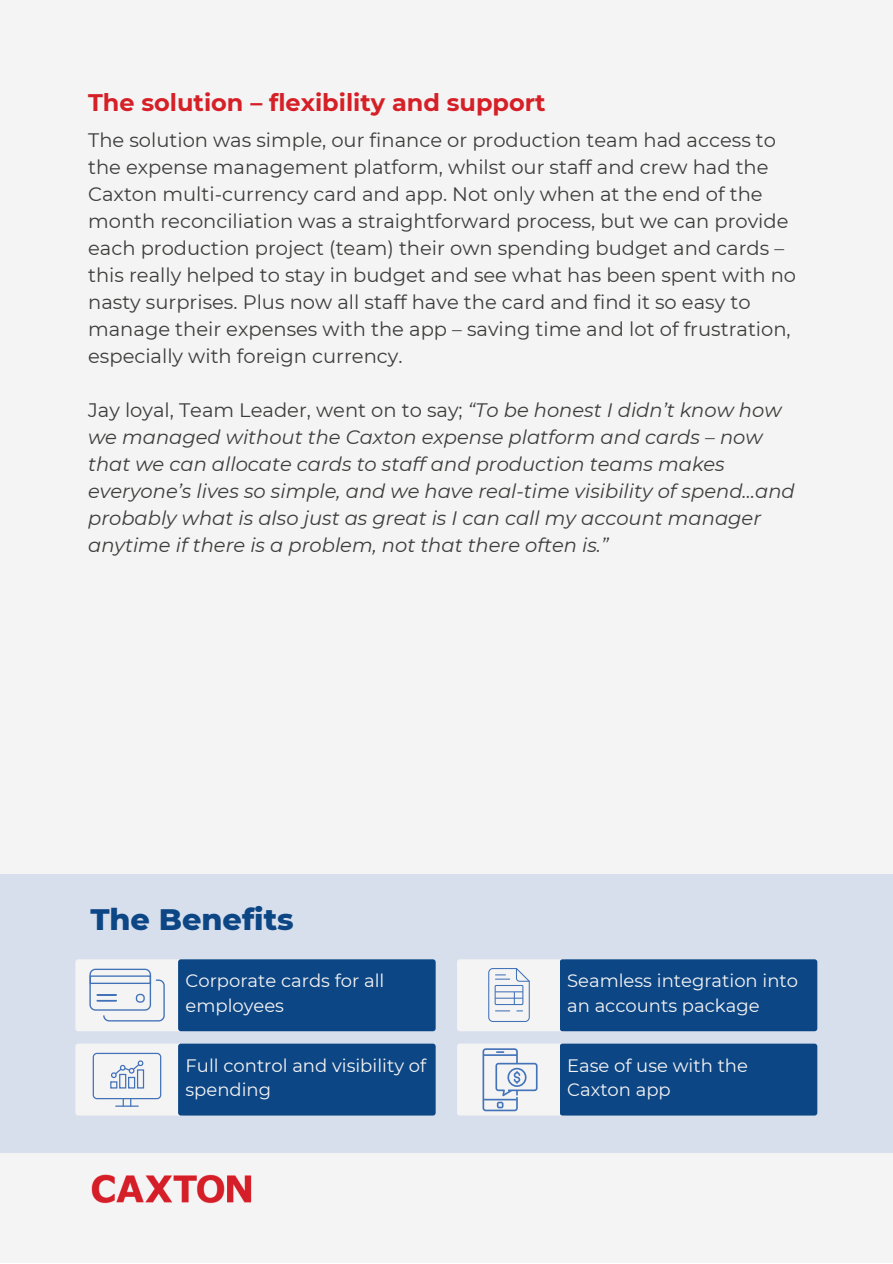
<style>
.page{position:relative;width:893px;height:1264px;background:#fff}
.page>*{position:absolute;margin:0;border:0;box-sizing:border-box;transform-origin:0 0}
.t1{font:800 30.3px "Montserrat";color:#0c4685}
.t2{font:700 24px "Montserrat";color:#d52027}
.t3{font:19.5px/27px "Montserrat";color:#3d3d3c}
.t4{font:italic 19.5px/27px "Montserrat";color:#3d3d3c}
.t5{font:18px/24.8px "Montserrat";color:#f5f4f4}
.s1{font-style:normal}
</style>
<div class="page">
<div style="left:0;top:0;width:892px;height:1262px;background:#f5f4f4"></div>
<img style="left:91px;top:1174px;width:160px;height:30px">
<div style="left:0;top:874px;width:892px;height:278px;background:#d8dfec"></div>
<div style="left:75px;top:959px;width:110px;height:72px;background:#f5f4f4;border-radius:3px"></div>
<div style="left:178px;top:959px;width:257px;height:72px;background:#0c4685;border-radius:3px"></div>
<svg style="left:89px;top:968px;width:76px;height:53px"></svg>
<div style="left:75px;top:1043px;width:110px;height:72px;background:#f5f4f4;border-radius:3px"></div>
<div style="left:178px;top:1043px;width:257px;height:72px;background:#0c4685;border-radius:3px"></div>
<svg style="left:93px;top:1052px;width:68px;height:54px"></svg>
<div style="left:457px;top:959px;width:110px;height:72px;background:#f5f4f4;border-radius:3px"></div>
<div style="left:559px;top:959px;width:258px;height:72px;background:#0c4685;border-radius:3px"></div>
<svg style="left:488px;top:968px;width:41px;height:54px"></svg>
<div style="left:457px;top:1043px;width:110px;height:72px;background:#f5f4f4;border-radius:3px"></div>
<div style="left:559px;top:1043px;width:258px;height:72px;background:#0c4685;border-radius:3px"></div>
<svg style="left:482px;top:1048px;width:55px;height:63px"></svg>
<p class="t2" style="left:88px;top:88px;width:459px">The solution – flexibility and support</p>
<p class="t3" style="left:88px;top:127px;width:709px">The solution was simple, our finance or production team had access to the expense management platform, whilst our staff and crew had the Caxton multi-currency card and app. Not only when at the end of the month reconciliation was a straightforward process, but we can provide each production project (team) their own spending budget and cards – this really helped to stay in budget and see what has been spent with no nasty surprises. Plus now all staff have the card and find it so easy to manage their expenses with the app – saving time and lot of frustration, especially with foreign currency.</p>
<p class="t4" style="left:88px;top:397px;width:708px"><span class="s1">Jay loyal, Team Leader, went on to say;</span> “To be honest I didn’t know how we managed without the Caxton expense platform and cards – now that we can allocate cards to staff and production teams makes everyone’s lives so simple, and we have real-time visibility of spend…and probably what is also just as great is I can call my account manager anytime if there is a problem, not that there often is.”</p>
<h1 class="t1" style="left:90px;top:901px;width:205px">The Benefits</h1>
<p class="t5" style="left:185px;top:968px;width:200px">Corporate cards for all employees</p>
<p class="t5" style="left:185px;top:1052px;width:242px">Full control and visibility of spending</p>
<p class="t5" style="left:567px;top:968px;width:232px">Seamless integration into an accounts package</p>
<p class="t5" style="left:567px;top:1052px;width:182px">Ease of use with the<br>Caxton app</p>
</div>
